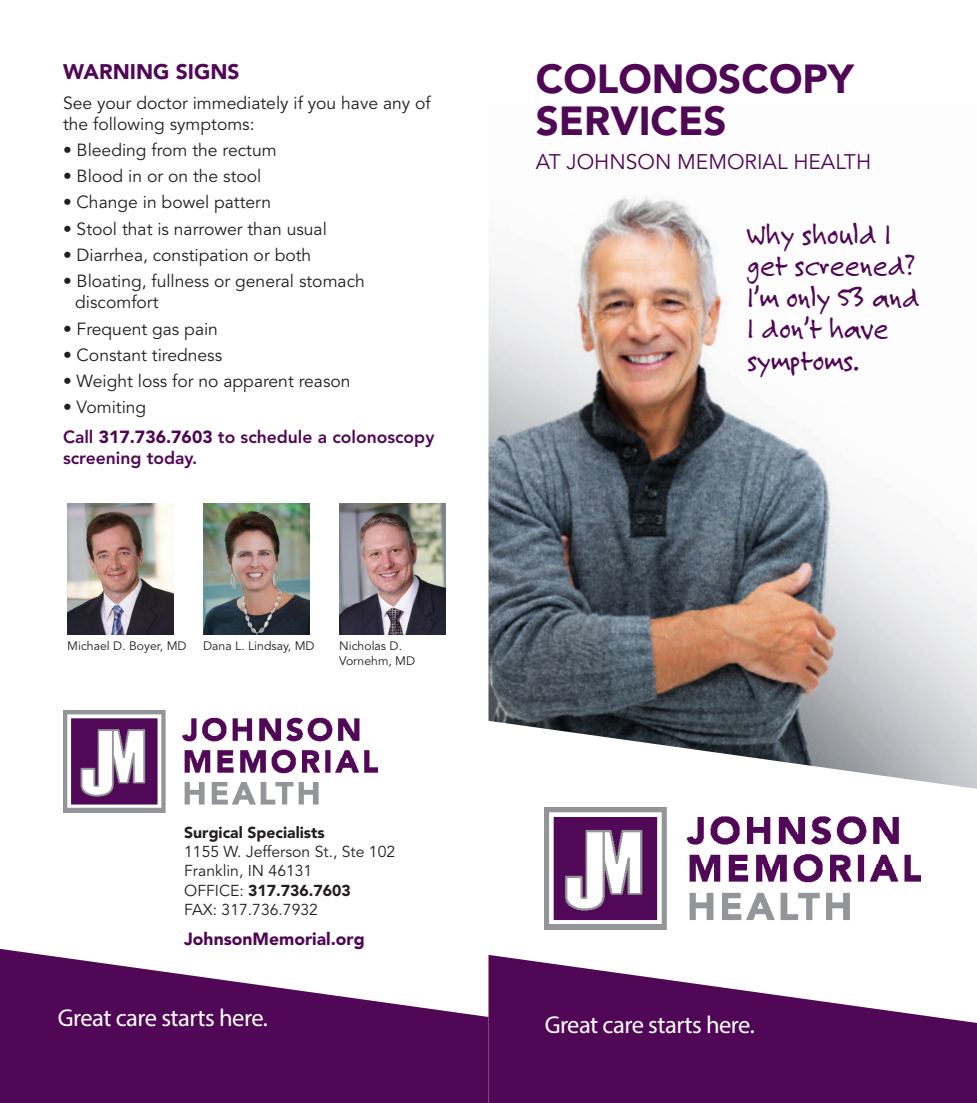
<style>
.page{position:relative;width:977px;height:1103px;background:#fff}
.page>*{position:absolute;margin:0;border:0;box-sizing:border-box;transform-origin:0 0}
.t1{font:900 40.25px/42px "Avenir LT Std";color:#500755}
.t2{font:32.2px/31.5px "Felt Tip Roman";color:#500755;scale:.9 1}
.t3{font:24.5px "Myriad Pro";letter-spacing:-.02em;color:#fff}
.t4{font:21px "Avenir LT Std";color:#500755}
.t5{font:900 21px "Avenir LT Std";color:#500755}
.t6{font:17.5px/21px "Avenir LT Std";color:#231f20}
.t7{font:800 17.5px/21px "Avenir LT Std";color:#500755}
.t8{font:900 17.5px "Avenir LT Std";color:#500755}
.t9{font:15.75px "Avenir LT Std";color:#231f20}
.t10{font:900 15.75px "Avenir LT Std";color:#231f20}
.t11{font:12.25px/15px "Avenir LT Std";color:#231f20}
.s1{font-weight:900}
.s2{font-weight:400}
</style>
<div class="page">
<svg style="left:0;top:948px;width:488px;height:154px;fill:#500755"></svg>
<img style="left:63px;top:710px;width:314px;height:102px">
<img style="left:488px;top:196px;width:488px;height:593px">
<img style="left:544px;top:807px;width:376px;height:122px">
<svg style="left:488px;top:955px;width:488px;height:147px;fill:#500755"></svg>
<img style="left:67px;top:503px;width:106px;height:131px">
<img style="left:339px;top:503px;width:106px;height:131px">
<img style="left:203px;top:503px;width:106px;height:131px">
<p class="t5" style="left:63px;top:59px;width:178px">WARNING SIGNS</p>
<p class="t6" style="left:63px;top:93px;width:369px">See your doctor immediately if you have any of the following symptoms:</p>
<p class="t6" style="left:63px;top:140px;width:215px">• Bleeding from the rectum</p>
<p class="t6" style="left:63px;top:166px;width:200px">• Blood in or on the stool</p>
<p class="t6" style="left:63px;top:192px;width:210px">• Change in bowel pattern</p>
<p class="t6" style="left:63px;top:219px;width:265px">• Stool that is narrower than usual</p>
<p class="t6" style="left:63px;top:245px;width:250px">• Diarrhea, constipation or both</p>
<p class="t6" style="left:75px;top:271px;width:291px;text-indent:-12px">• Bloating, fullness or general stomach discomfort</p>
<p class="t6" style="left:63px;top:318px;width:156px">• Frequent gas pain</p>
<p class="t6" style="left:63px;top:345px;width:161px">• Constant tiredness</p>
<p class="t6" style="left:63px;top:371px;width:289px">• Weight loss for no apparent reason</p>
<p class="t6" style="left:63px;top:397px;width:85px">• Vomiting</p>
<p class="t7" style="left:63px;top:426px;width:373px">Call <span class="s1">317.736.7603</span> to schedule a colonoscopy screening today.</p>
<p class="t11" style="left:67px;top:639px;width:121px">Michael D. Boyer, MD</p>
<p class="t11" style="left:203px;top:639px;width:113px">Dana L. Lindsay, MD</p>
<p class="t11" style="left:339px;top:639px;width:78px">Nicholas D.<br>Vornehm, MD</p>
<p class="t10" style="left:184px;top:823px;width:142px">Surgical Specialists</p>
<p class="t9" style="left:184px;top:842px;width:212px">1155 W. Jefferson St., Ste 102</p>
<p class="t9" style="left:184px;top:862px;width:130px">Franklin, IN 46131</p>
<p class="t10" style="left:184px;top:880px;width:168px"><span class="s2">OFFICE:</span> 317.736.7603</p>
<p class="t9" style="left:184px;top:900px;width:135px">FAX: 317.736.7932</p>
<p class="t8" style="left:184px;top:928px;width:182px">JohnsonMemorial.org</p>
<p class="t3" style="left:58px;top:1002px;width:212px">Great care starts here.</p>
<p class="t1" style="left:536px;top:58px;width:320px">COLONOSCOPY<br>SERVICES</p>
<p class="t4" style="left:536px;top:149px;width:337px">AT JOHNSON MEMORIAL HEALTH</p>
<p class="t2" style="left:747px;top:218px;width:187px">Why should I get screened?</p>
<p class="t2" style="left:747px;top:281px;width:193px">I’m only 53 and<br>I don’t have symptoms.</p>
<p class="t3" style="left:544px;top:1009px;width:212px">Great care starts here.</p>
</div>
